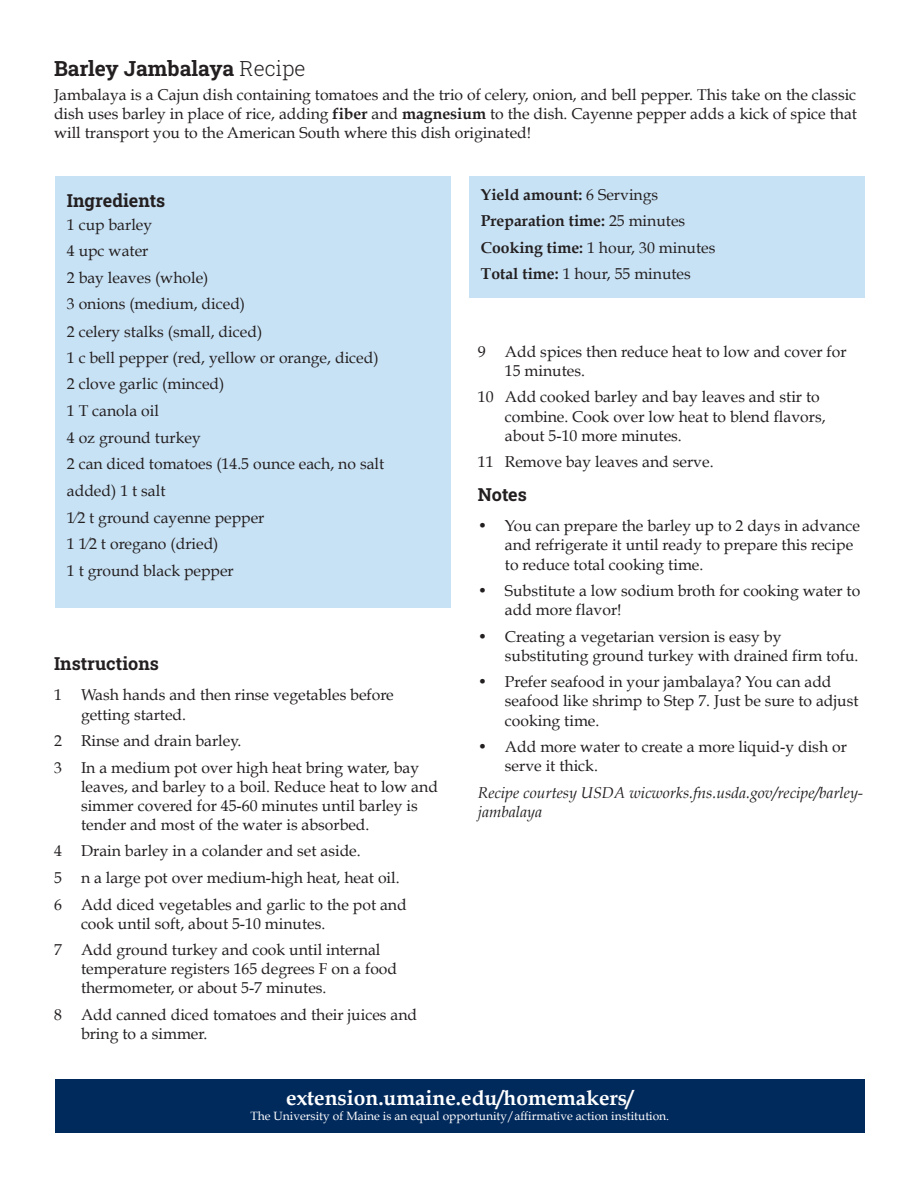
<style>
.page{position:relative;width:918px;height:1188px;background:#fff}
.page>*{position:absolute;margin:0;border:0;box-sizing:border-box;transform-origin:0 0}
.t1{font:700 21px "Book Antiqua";color:#fff}
.t2{font:700 21px "Roboto Slab";color:#231f20}
.t3{font:700 18px "Roboto Slab";color:#231f20}
.t4{font:15.75px/19px "Book Antiqua";color:#231f20}
.t5{font:italic 15.75px/19px "Book Antiqua";color:#231f20}
.t6{font:700 15.75px "Book Antiqua";color:#231f20}
.t7{font:12px "Book Antiqua";color:#fff}
.s1{font-weight:300}
.s2{font-weight:700}
.s3{font-weight:400}
</style>
<div class="page">
<div style="left:55px;top:1079px;width:810px;height:54px;background:#00295c"></div>
<div style="left:55px;top:176px;width:396px;height:432px;background:#c8e2f5"></div>
<div style="left:469px;top:176px;width:396px;height:122px;background:#c8e2f5"></div>
<p class="t2" style="left:54px;top:54px;width:253px">Barley Jambalaya <span class="s1">Recipe</span></p>
<p class="t4" style="left:54px;top:86px;width:805px;text-align:justify">Jambalaya is a Cajun dish containing tomatoes and the trio of celery, onion, and bell pepper. This take on the classic dish uses barley in place of rice, adding <span class="s2">fiber</span> and <span class="s2">magnesium</span> to the dish. Cayenne pepper adds a kick of spice that will transport you to the American South where this dish originated!</p>
<p class="t3" style="left:67px;top:188px;width:100px">Ingredients</p>
<p class="t4" style="left:67px;top:211px;width:319px;line-height:26.5px">1 cup barley<br>4 upc water<br>2 bay leaves (whole)<br>3 onions (medium, diced)<br>2 celery stalks (small, diced)<br>1 c bell pepper (red, yellow or orange, diced)<br>2 clove garlic (minced)<br>1 T canola oil<br>4 oz ground turkey<br>2 can diced tomatoes (14.5 ounce each, no salt added) 1 t salt<br>1⁄2 t ground cayenne pepper<br>1 1⁄2 t oregano (dried)<br>1 t ground black pepper</p>
<p class="t3" style="left:54px;top:652px;width:107px">Instructions</p>
<p class="t4" style="left:81px;top:686px;width:314px;text-indent:-27px">1 Wash hands and then rinse vegetables before getting started.</p>
<p class="t4" style="left:54px;top:732px;width:189px">2 Rinse and drain barley.</p>
<p class="t4" style="left:81px;top:758px;width:358px;text-indent:-27px">3 In a medium pot over high heat bring water, bay leaves, and barley to a boil. Reduce heat to low and simmer covered for 45-60 minutes until barley is tender and most of the water is absorbed.</p>
<p class="t4" style="left:54px;top:842px;width:308px">4 Drain barley in a colander and set aside.</p>
<p class="t4" style="left:54px;top:868px;width:347px">5 n a large pot over medium-high heat, heat oil.</p>
<p class="t4" style="left:81px;top:895px;width:327px;text-indent:-27px">6 Add diced vegetables and garlic to the pot and cook until soft, about 5-10 minutes.</p>
<p class="t4" style="left:81px;top:941px;width:318px;text-indent:-27px">7 Add ground turkey and cook until internal temperature registers 165 degrees F on a food thermometer, or about 5-7 minutes.</p>
<p class="t4" style="left:81px;top:1005px;width:338px;text-indent:-27px">8 Add canned diced tomatoes and their juices and bring to a simmer.</p>
<p class="t6" style="left:481px;top:185px;width:179px">Yield amount: <span class="s3">6 Servings</span></p>
<p class="t6" style="left:481px;top:212px;width:206px">Preparation time: <span class="s3">25 minutes</span></p>
<p class="t4" style="left:481px;top:238px;width:236px"><span class="s2">Cooking time:</span> 1 hour, 30 minutes</p>
<p class="t4" style="left:481px;top:265px;width:212px"><span class="s2">Total time:</span> 1 hour, 55 minutes</p>
<p class="t4" style="left:505px;top:342px;width:343px;text-indent:-27px">9 Add spices then reduce heat to low and cover for<br>15 minutes.</p>
<p class="t4" style="left:505px;top:388px;width:322px;text-indent:-27px">10 Add cooked barley and bay leaves and stir to combine. Cook over low heat to blend flavors, about 5-10 more minutes.</p>
<p class="t4" style="left:478px;top:453px;width:237px">11 Remove bay leaves and serve.</p>
<p class="t3" style="left:478px;top:482px;width:50px">Notes</p>
<p class="t4" style="left:505px;top:517px;width:357px;text-indent:-27px">• You can prepare the barley up to 2 days in advance and refrigerate it until ready to prepare this recipe to reduce total cooking time.</p>
<p class="t4" style="left:505px;top:582px;width:357px;text-indent:-27px">• Substitute a low sodium broth for cooking water to add more flavor!</p>
<p class="t4" style="left:505px;top:627px;width:355px;text-indent:-27px">• Creating a vegetarian version is easy by substituting ground turkey with drained firm tofu.</p>
<p class="t4" style="left:505px;top:673px;width:355px;text-indent:-27px">• Prefer seafood in your jambalaya? You can add seafood like shrimp to Step 7. Just be sure to adjust cooking time.</p>
<p class="t4" style="left:505px;top:738px;width:344px;text-indent:-27px">• Add more water to create a more liquid-y dish or serve it thick.</p>
<p class="t5" style="left:478px;top:783px;width:387px">Recipe courtesy USDA wicworks.fns.usda.gov/recipe/barley&shy;jambalaya</p>
<p class="t1" style="left:286px;top:1085px;width:349px">extension.umaine.edu/homemakers/</p>
<p class="t7" style="left:250px;top:1109px;width:420px">The University of Maine is an equal opportunity/affirmative action institution.</p>
</div>
